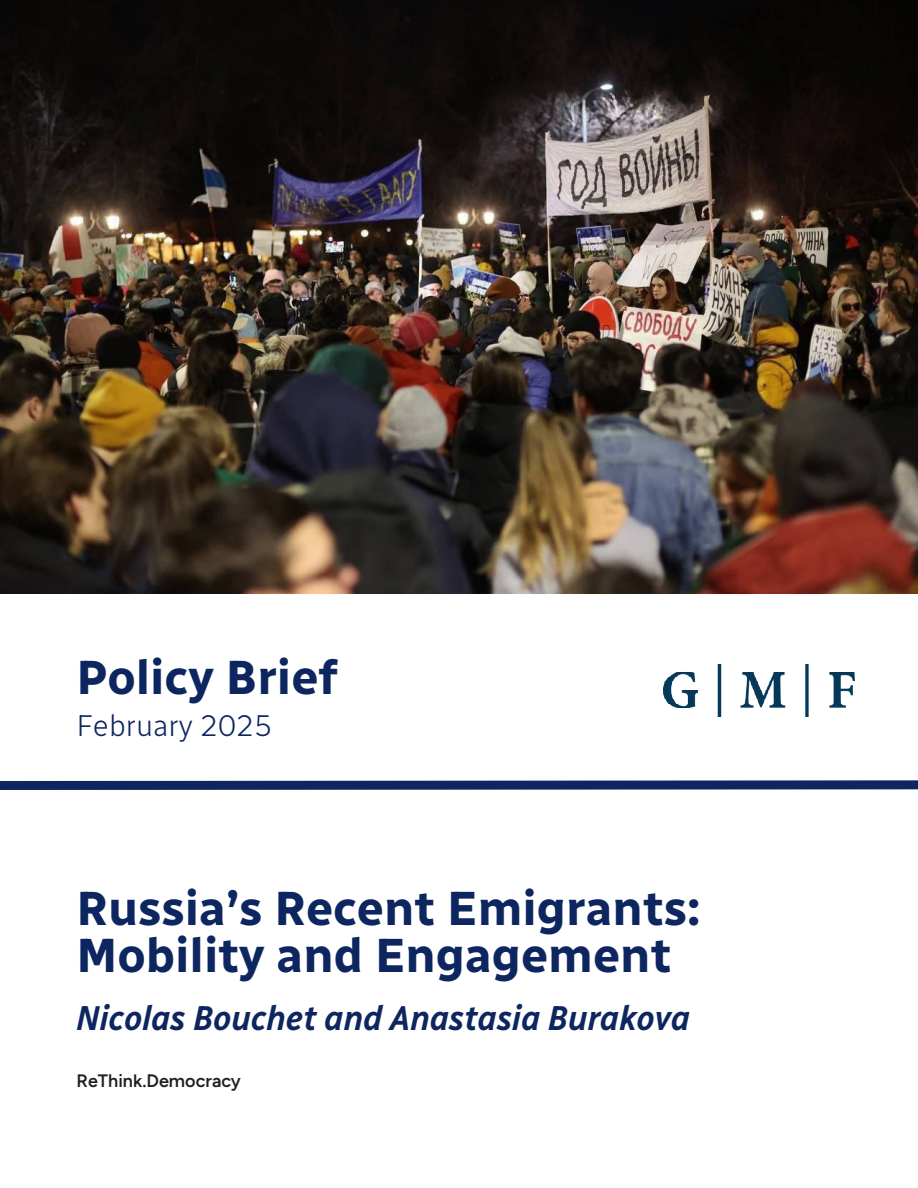
<style>
.page{position:relative;width:918px;height:1188px;background:#fff}
.page>*{position:absolute;margin:0;border:0;box-sizing:border-box;transform-origin:0 0}
.Pull_quote{font:700 48px/46.5px "Radio Canada";color:#0d265f}
.Pull_quote-2{font:italic 600 semi-condensed 34.5px "Radio Canada";color:#0d265f}
.Pull_quote-3{font:300 30px "Radio Canada";color:#0d265f}
.PB_Coverpage_Author{font:600 18px "Figtree";color:#231f20}
</style>
<div class="page">
<img style="left:0;top:0;width:918px;height:594px">
<svg style="left:0;top:780px;width:918px;height:10px;background:#253b6e"></svg>
<img style="left:663px;top:664px;width:192px;height:53px">
<p class="Pull_quote" style="left:77px;top:651px;width:262px">Policy Brief</p>
<p class="Pull_quote-3" style="left:77px;top:702px;width:197px">February 2025</p>
<p class="Pull_quote" style="left:77px;top:882px;width:625px">Russia’s Recent Emigrants:<br>Mobility and Engagement</p>
<p class="Pull_quote-2" style="left:77px;top:991px;width:615px">Nicolas Bouchet and Anastasia Burakova</p>
<p class="PB_Coverpage_Author" style="left:77px;top:1070px;width:166px">ReThink.Democracy</p>
</div>
